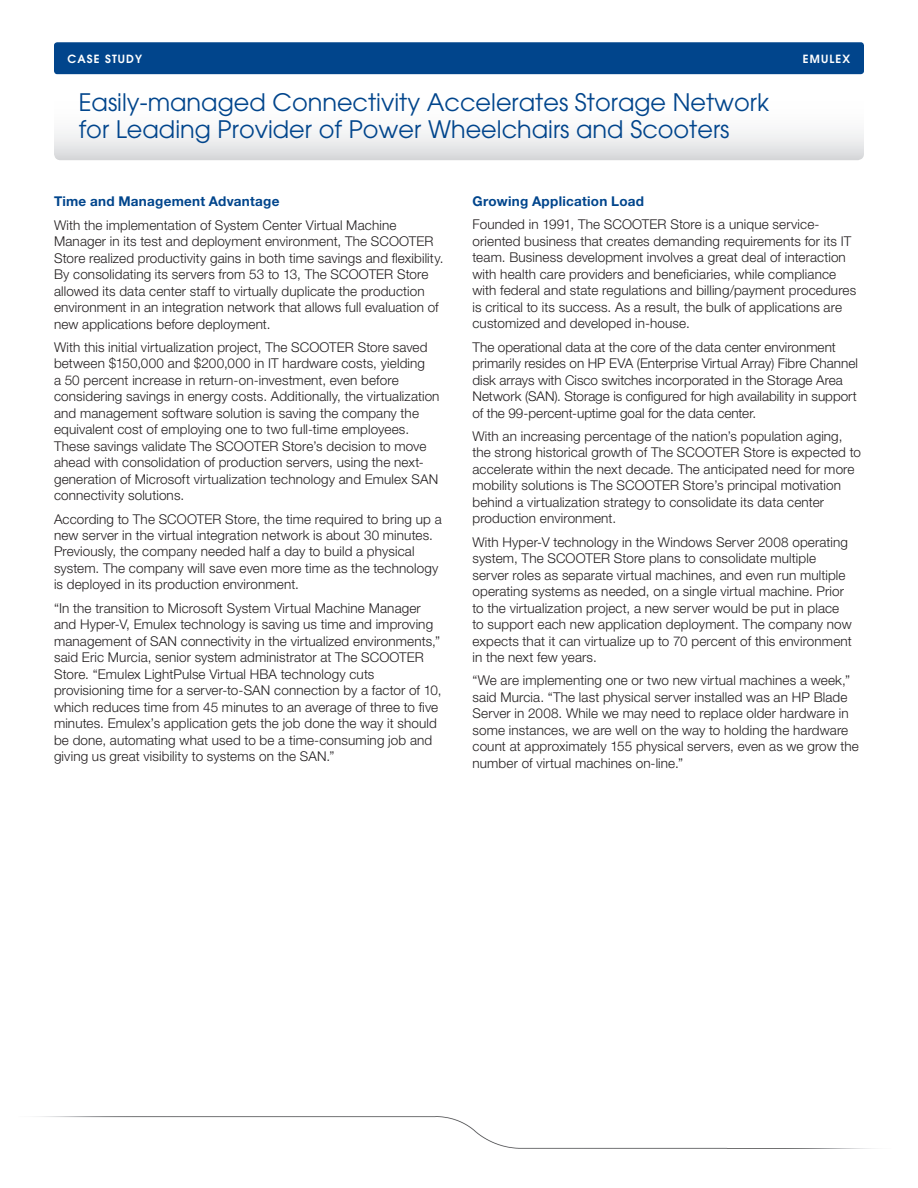
<style>
.page{position:relative;width:918px;height:1188px;background:#fff}
.page>*{position:absolute;margin:0;border:0;box-sizing:border-box;transform-origin:0 0}
.t1{font:24px/27px "Avant Garde";color:#01458c}
.t2{font:300 13.5px/16.5px "Helvetica Neue";letter-spacing:.01em;color:#231f20}
.t3{font:700 13.5px "Helvetica Neue";letter-spacing:.02em;color:#01458c}
.t4{font:600 11.25px "Avant Garde";letter-spacing:.1em;color:#fff}
</style>
<div class="page">
<img style="left:37px;top:1116px;width:838px;height:33px">
<svg style="left:54px;top:131px;width:810px;height:29px"></svg>
<div style="left:54px;top:42px;width:810px;height:32px;background:#01458c;border-radius:3px"></div>
<p class="t4" style="left:68px;top:52px;width:76px">CASE STUDY</p>
<p class="t4" style="left:803px;top:52px;width:49px">EMULEX</p>
<h1 class="t1" style="left:79px;top:88px;width:692px">Easily-managed Connectivity Accelerates Storage Network for Leading Provider of Power Wheelchairs and Scooters</h1>
<p class="t3" style="left:54px;top:193px;width:227px">Time and Management Advantage</p>
<p class="t2" style="left:54px;top:216px;width:391px">With the implementation of System Center Virtual Machine Manager in its test and deployment environment, The SCOOTER Store realized productivity gains in both time savings and flexibility.<br>By consolidating its servers from 53 to 13, The SCOOTER Store allowed its data center staff to virtually duplicate the production environment in an integration network that allows full evaluation of new applications before deployment.</p>
<p class="t2" style="left:54px;top:338px;width:387px">With this initial virtualization project, The SCOOTER Store saved between $150,000 and $200,000 in IT hardware costs, yielding<br>a 50 percent increase in return-on-investment, even before considering savings in energy costs. Additionally, the virtualization and management software solution is saving the company the equivalent cost of employing one to two full-time employees.<br>These savings validate The SCOOTER Store’s decision to move ahead with consolidation of production servers, using the next&shy;generation of Microsoft virtualization technology and Emulex SAN connectivity solutions.</p>
<p class="t2" style="left:54px;top:510px;width:389px">According to The SCOOTER Store, the time required to bring up a new server in the virtual integration network is about 30 minutes.<br>Previously, the company needed half a day to build a physical system. The company will save even more time as the technology is deployed in its production environment.</p>
<p class="t2" style="left:54px;top:599px;width:389px">“In the transition to Microsoft System Virtual Machine Manager and Hyper-V, Emulex technology is saving us time and improving management of SAN connectivity in the virtualized environments,” said Eric Murcia, senior system administrator at The SCOOTER Store. “Emulex LightPulse Virtual HBA technology cuts provisioning time for a server-to-SAN connection by a factor of 10, which reduces time from 45 minutes to an average of three to five minutes. Emulex’s application gets the job done the way it should be done, automating what used to be a time-consuming job and giving us great visibility to systems on the SAN.”</p>
<p class="t3" style="left:472px;top:193px;width:173px">Growing Application Load</p>
<p class="t2" style="left:472px;top:216px;width:385px">Founded in 1991, The SCOOTER Store is a unique service&shy;oriented business that creates demanding requirements for its IT team. Business development involves a great deal of interaction with health care providers and beneficiaries, while compliance with federal and state regulations and billing/payment procedures is critical to its success. As a result, the bulk of applications are customized and developed in-house.</p>
<p class="t2" style="left:472px;top:338px;width:387px">The operational data at the core of the data center environment primarily resides on HP EVA (Enterprise Virtual Array) Fibre Channel disk arrays with Cisco switches incorporated in the Storage Area Network (SAN). Storage is configured for high availability in support of the 99-percent-uptime goal for the data center.</p>
<p class="t2" style="left:472px;top:428px;width:390px">With an increasing percentage of the nation’s population aging, the strong historical growth of The SCOOTER Store is expected to accelerate within the next decade. The anticipated need for more mobility solutions is The SCOOTER Store’s principal motivation behind a virtualization strategy to consolidate its data center production environment.</p>
<p class="t2" style="left:472px;top:533px;width:381px">With Hyper-V technology in the Windows Server 2008 operating system, The SCOOTER Store plans to consolidate multiple server roles as separate virtual machines, and even run multiple operating systems as needed, on a single virtual machine. Prior to the virtualization project, a new server would be put in place to support each new application deployment. The company now expects that it can virtualize up to 70 percent of this environment in the next few years.</p>
<p class="t2" style="left:472px;top:672px;width:388px">“We are implementing one or two new virtual machines a week,” said Murcia. “The last physical server installed was an HP Blade Server in 2008. While we may need to replace older hardware in some instances, we are well on the way to holding the hardware count at approximately 155 physical servers, even as we grow the number of virtual machines on-line.”</p>
</div>
